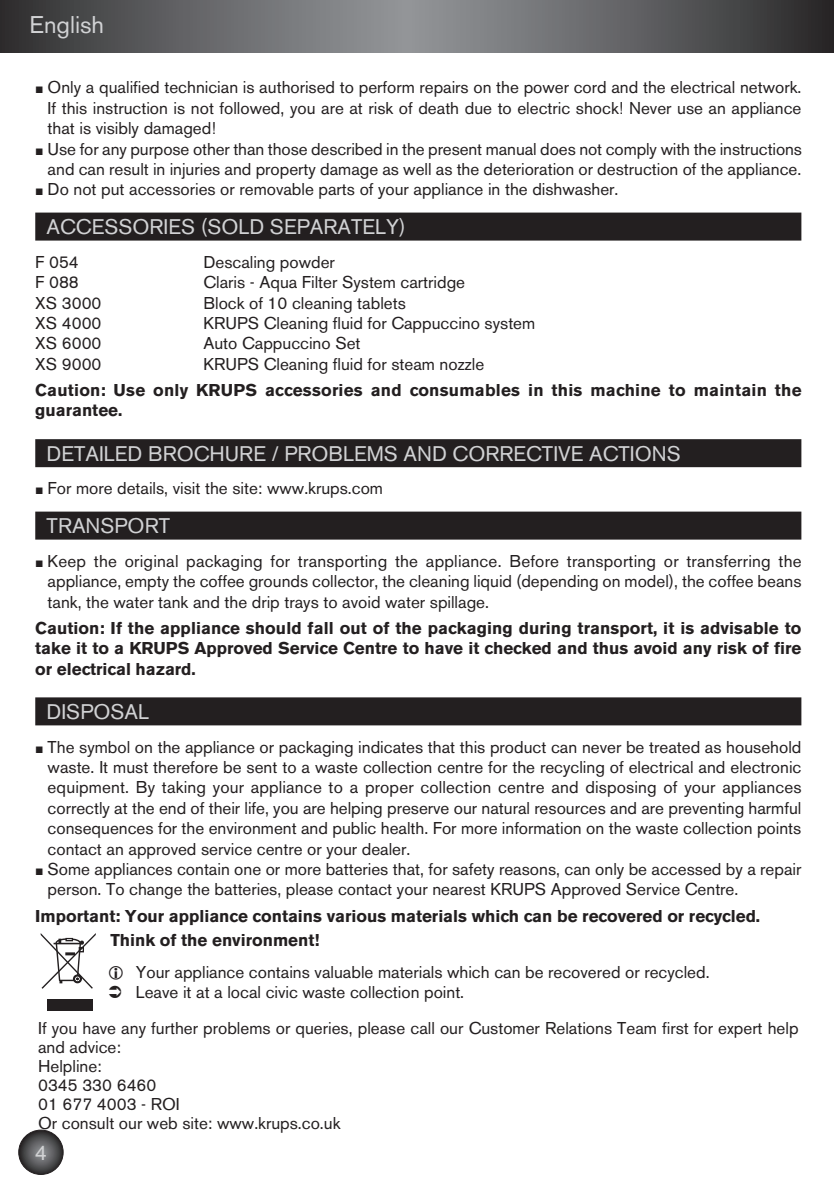
<style>
.page{position:relative;width:834px;height:1187px;background:#fff}
.page>*{position:absolute;margin:0;border:0;box-sizing:border-box;transform-origin:0 0}
.t1{font:24px "Akzidenz Grotesk BE";color:#d1d2d4}
.t2{font:21px "Akzidenz Grotesk BE";color:#d1d2d4}
.t3{font:17px/20.4px "Akzidenz Grotesk BE";color:#231f20;text-align:justify}
.t4{font:700 17px/20.4px "Akzidenz Grotesk BE";color:#231f20}
.s1{font-family:"Arial";font-size:14px}
</style>
<div class="page">
<svg style="left:0;top:0;width:833px;height:52px;background:#626365"></svg>
<svg style="left:19px;top:1130px;width:44px;height:44px"></svg>
<div style="left:18px;top:1129px;width:46px;height:46px;border:1px solid #231f20;border-radius:50%"></div>
<div style="left:35px;top:213px;width:766px;height:28px;background:#231f20"></div>
<div style="left:35px;top:439px;width:766px;height:28px;background:#231f20"></div>
<div style="left:35px;top:512px;width:766px;height:28px;background:#231f20"></div>
<div style="left:35px;top:697px;width:766px;height:28px;background:#231f20"></div>
<div style="left:47px;top:1000px;width:45px;height:11px;background:#231f20"></div>
<svg style="left:41px;top:933px;width:55px;height:56px"></svg>
<h1 class="t1" style="left:30px;top:11px;width:76px">English</h1>
<p class="t3" style="left:48px;top:77px;width:755px;text-indent:-12px"><span class="s1">■</span> Only a qualified technician is authorised to perform repairs on the power cord and the electrical network.<br>If this instruction is not followed, you are at risk of death due to electric shock! Never use an appliance that is visibly damaged!</p>
<p class="t3" style="left:35px;top:138px;width:768px;text-align:right"><span class="s1">■</span> Use for any purpose other than those described in the present manual does not comply with the instructions and can result in injuries and property damage as well as the deterioration or destruction of the appliance.</p>
<p class="t3" style="left:35px;top:179px;width:584px"><span class="s1">■</span> Do not put accessories or removable parts of your appliance in the dishwasher.</p>
<p class="t2" style="left:47px;top:214px;width:360px">ACCESSORIES (SOLD SEPARATELY)</p>
<p class="t3" style="left:35px;top:252px;width:45px">F 054</p>
<p class="t3" style="left:203px;top:252px;width:133px">Descaling powder</p>
<p class="t3" style="left:35px;top:272px;width:45px">F 088</p>
<p class="t3" style="left:203px;top:272px;width:263px">Claris - Aqua Filter System cartridge</p>
<p class="t3" style="left:35px;top:292px;width:68px">XS 3000</p>
<p class="t3" style="left:203px;top:292px;width:204px">Block of 10 cleaning tablets</p>
<p class="t3" style="left:35px;top:313px;width:68px">XS 4000</p>
<p class="t3" style="left:203px;top:313px;width:333px">KRUPS Cleaning fluid for Cappuccino system</p>
<p class="t3" style="left:35px;top:333px;width:68px">XS 6000</p>
<p class="t3" style="left:203px;top:333px;width:158px">Auto Cappuccino Set</p>
<p class="t3" style="left:35px;top:354px;width:68px">XS 9000</p>
<p class="t3" style="left:203px;top:354px;width:282px">KRUPS Cleaning fluid for steam nozzle</p>
<p class="t4" style="left:35px;top:380px;width:767px">Caution: Use only KRUPS accessories and consumables in this machine to maintain the guarantee.</p>
<p class="t2" style="left:47px;top:441px;width:635px">DETAILED BROCHURE / PROBLEMS AND CORRECTIVE ACTIONS</p>
<p class="t3" style="left:35px;top:478px;width:349px"><span class="s1">■</span> For more details, visit the site: www.krups.com</p>
<p class="t2" style="left:47px;top:513px;width:125px">TRANSPORT</p>
<p class="t3" style="left:48px;top:551px;width:755px;text-indent:-12px"><span class="s1">■</span> Keep the original packaging for transporting the appliance. Before transporting or transferring the appliance, empty the coffee grounds collector, the cleaning liquid (depending on model), the coffee beans tank, the water tank and the drip trays to avoid water spillage.</p>
<p class="t4" style="left:35px;top:618px;width:767px;text-align:justify">Caution: If the appliance should fall out of the packaging during transport, it is advisable to take it to a KRUPS Approved Service Centre to have it checked and thus avoid any risk of fire or electrical hazard.</p>
<p class="t2" style="left:47px;top:699px;width:104px">DISPOSAL</p>
<p class="t3" style="left:48px;top:736px;width:755px;text-indent:-12px"><span class="s1">■</span> The symbol on the appliance or packaging indicates that this product can never be treated as household waste. It must therefore be sent to a waste collection centre for the recycling of electrical and electronic equipment. By taking your appliance to a proper collection centre and disposing of your appliances correctly at the end of their life, you are helping preserve our natural resources and are preventing harmful consequences for the environment and public health. For more information on the waste collection points contact an approved service centre or your dealer.</p>
<p class="t3" style="left:48px;top:859px;width:755px;text-indent:-12px"><span class="s1">■</span> Some appliances contain one or more batteries that, for safety reasons, can only be accessed by a repair person. To change the batteries, please contact your nearest KRUPS Approved Service Centre.</p>
<p class="t4" style="left:35px;top:905px;width:726px">Important: Your appliance contains various materials which can be recovered or recycled.</p>
<p class="t4" style="left:110px;top:930px;width:210px">Think of the environment!</p>
<p class="t3" style="left:136px;top:961px;width:575px">Your appliance contains valuable materials which can be recovered or recycled.<br>Leave it at a local civic waste collection point.</p>
<p class="t3" style="left:38px;top:1018px;width:761px;line-height:19px;text-align:left">If you have any further problems or queries, please call our Customer Relations Team first for expert help and advice:<br>Helpline:<br>0345 330 6460<br>01 677 4003 - ROI<br>Or consult our web site: www.krups.co.uk</p>
<p class="t2" style="left:35px;top:1140px;width:14px">4</p>
</div>
